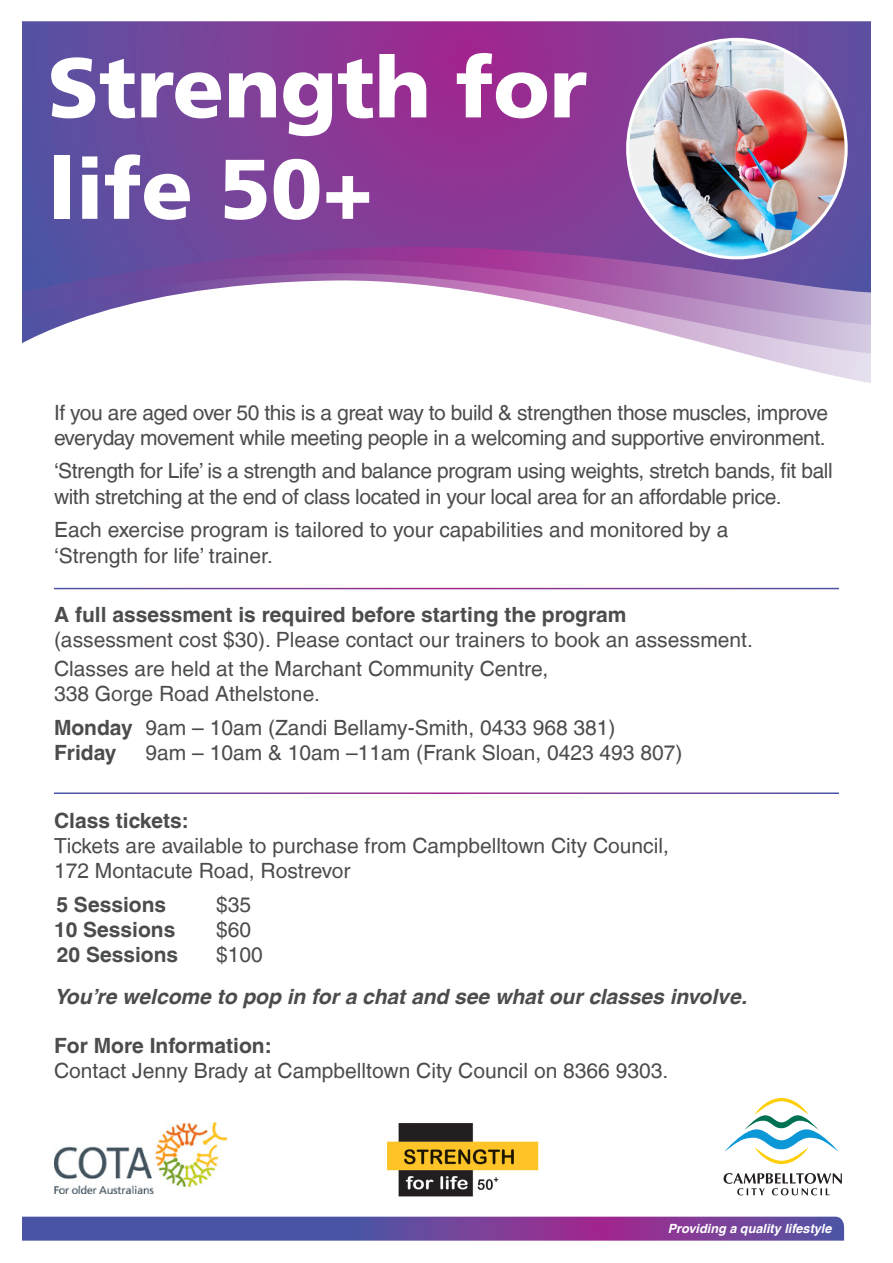
<style>
.page{position:relative;width:893px;height:1263px;background:#fff}
.page>*{position:absolute;margin:0;border:0;box-sizing:border-box;transform-origin:0 0}
.t1{font:900 84.45px/101.4px "Frutiger LT";color:#fff}
.Body{font:21px/25.2px "Helvetica LT";color:#4b4c4d}
.Body-2{font:21px/25.2px "Helvetica LT";letter-spacing:-.02em;color:#4b4c4d}
.Body-3{font:700 21px "Helvetica LT";color:#4b4c4d}
.Body-4{font:italic 700 21px "Helvetica LT";color:#4b4c4d}
.t2{font:italic 700 12.75px "Helvetica LT";color:#fff}
.s1{font-weight:700}
</style>
<div class="page">
<svg style="left:762px;top:358px;width:109px;height:25px"></svg>
<svg style="left:22px;top:292px;width:849px;height:66px"></svg>
<svg style="left:22px;top:21px;width:849px;height:271px;background:#7f459c"></svg>
<svg style="left:22px;top:1217px;width:822px;height:23px;background:#66489d"></svg>
<svg style="left:724px;top:1173px;width:118px;height:22px"></svg>
<svg style="left:724px;top:1098px;width:115px;height:66px"></svg>
<img style="left:628px;top:39px;width:218px;height:219px;border-radius:109px">
<img style="left:388px;top:1124px;width:150px;height:72px">
<img style="left:54px;top:1123px;width:173px;height:70px">
<p class="t1" style="left:47px;top:37px;width:541px">Strength for life 50+</p>
<p class="Body-2" style="left:54px;top:400px;width:775px">If you are aged over 50 this is a great way to build &amp; strengthen those muscles, improve everyday movement while meeting people in a welcoming and supportive environment.</p>
<p class="Body-2" style="left:54px;top:458px;width:780px">‘Strength for Life’ is a strength and balance program using weights, stretch bands, fit ball with stretching at the end of class located in your local area for an affordable price.</p>
<p class="Body" style="left:54px;top:517px;width:676px">Each exercise program is tailored to your capabilities and monitored by a ‘Strength for life’ trainer.</p>
<p class="Body" style="left:54px;top:601px;width:700px"><span class="s1">A full assessment is required before starting the program<br></span>(assessment cost $30). Please contact our trainers to book an assessment.</p>
<p class="Body" style="left:54px;top:656px;width:496px">Classes are held at the Marchant Community Centre,<br>338 Gorge Road Athelstone.</p>
<p class="Body" style="left:54px;top:715px;width:563px"><span class="s1">Monday</span> 9am – 10am (Zandi Bellamy-Smith, 0433 968 381)</p>
<p class="Body-3" style="left:54px;top:740px;width:64px">Friday</p>
<p class="Body" style="left:145px;top:740px;width:538px">9am – 10am &amp; 10am –11am (Frank Sloan, 0423 493 807)</p>
<p class="Body-3" style="left:54px;top:807px;width:136px">Class tickets:</p>
<p class="Body" style="left:54px;top:833px;width:616px">Tickets are available to purchase from Campbelltown City Council,<br>172 Montacute Road, Rostrevor</p>
<p class="Body-3" style="left:56px;top:892px;width:111px">5 Sessions</p>
<p class="Body" style="left:216px;top:892px;width:37px">$35</p>
<p class="Body-3" style="left:54px;top:917px;width:123px">10 Sessions</p>
<p class="Body" style="left:216px;top:917px;width:37px">$60</p>
<p class="Body-3" style="left:57px;top:942px;width:123px">20 Sessions</p>
<p class="Body" style="left:216px;top:942px;width:48px">$100</p>
<p class="Body-4" style="left:54px;top:984px;width:694px">You’re welcome to pop in for a chat and see what our classes involve.</p>
<p class="Body-3" style="left:54px;top:1033px;width:219px">For More Information:</p>
<p class="Body" style="left:54px;top:1058px;width:616px">Contact Jenny Brady at Campbelltown City Council on 8366 9303.</p>
<p class="t2" style="left:668px;top:1220px;width:165px">Providing a quality lifestyle</p>
</div>
